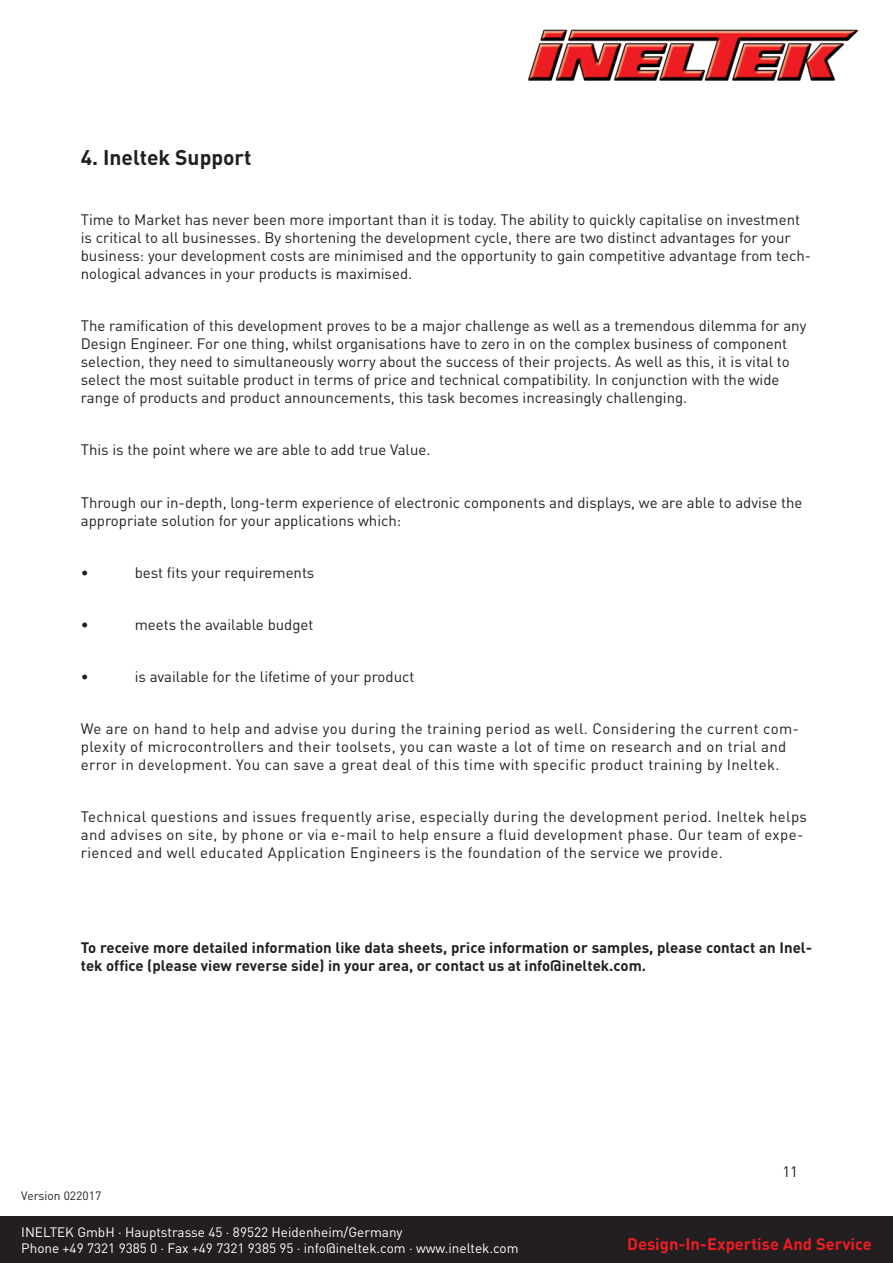
<style>
.page{position:relative;width:893px;height:1263px;background:#fff}
.page>*{position:absolute;margin:0;border:0;box-sizing:border-box;transform-origin:0 0}
.t1{font:700 21px "DINOT";color:#231f20}
.t2{font:700 16.5px "DINOT";color:#ed1d23}
.t3{font:15px/18px "DINOT";color:#231f20}
.t4{font:15px/18px "DINOT";letter-spacing:.025em;color:#231f20}
.t5{font:700 15px/18px "DINOT";color:#231f20}
.t6{font:13.5px/16.2px "DINOT";color:#fff}
.t7{font:12px "DINOT";color:#231f20}
</style>
<div class="page">
<div style="left:0;top:1216px;width:893px;height:47px;background:#231f20"></div>
<img style="left:527px;top:30px;width:332px;height:51px">
<h1 class="t1" style="left:81px;top:144px;width:172px">4. Ineltek Support</h1>
<p class="t3" style="left:81px;top:211px;width:732px">Time to Market has never been more important than it is today. The ability to quickly capitalise on investment is critical to all businesses. By shortening the development cycle, there are two distinct advantages for your business: your development costs are minimised and the opportunity to gain competitive advantage from tech&shy;nological advances in your products is maximised.</p>
<p class="t3" style="left:81px;top:317px;width:727px">The ramification of this development proves to be a major challenge as well as a tremendous dilemma for any Design Engineer. For one thing, whilst organisations have to zero in on the complex business of component selection, they need to simultaneously worry about the success of their projects. As well as this, it is vital to select the most suitable product in terms of price and technical compatibility. In conjunction with the wide range of products and product announcements, this task becomes increasingly challenging.</p>
<p class="t3" style="left:81px;top:441px;width:351px">This is the point where we are able to add true Value.</p>
<p class="t3" style="left:81px;top:493px;width:723px">Through our in-depth, long-term experience of electronic components and displays, we are able to advise the appropriate solution for your applications which:</p>
<p class="t3" style="left:81px;top:563px;width:9px">•</p>
<p class="t3" style="left:135px;top:563px;width:181px">best fits your requirements</p>
<p class="t3" style="left:81px;top:615px;width:9px">•</p>
<p class="t3" style="left:135px;top:615px;width:180px">meets the available budget</p>
<p class="t3" style="left:81px;top:667px;width:9px">•</p>
<p class="t3" style="left:135px;top:667px;width:281px">is available for the lifetime of your product</p>
<p class="t4" style="left:81px;top:719px;width:720px">We are on hand to help and advise you during the training period as well. Considering the current com&shy;plexity of microcontrollers and their toolsets, you can waste a lot of time on research and on trial and error in development. You can save a great deal of this time with specific product training by Ineltek.</p>
<p class="t4" style="left:81px;top:807px;width:728px">Technical questions and issues frequently arise, especially during the development period. Ineltek helps and advises on site, by phone or via e-mail to help ensure a fluid development phase. Our team of expe&shy;rienced and well educated Application Engineers is the foundation of the service we provide.</p>
<p class="t5" style="left:81px;top:938px;width:733px">To receive more detailed information like data sheets, price information or samples, please contact an Inel&shy;tek office (please view reverse side) in your area, or contact us at info@ineltek.com.</p>
<p class="t7" style="left:21px;top:1188px;width:82px">Version 022017</p>
<p class="t6" style="left:21px;top:1223px;width:499px">INELTEK GmbH · Hauptstrasse 45 · 89522 Heidenheim/Germany<br>Phone +49 7321 9385 0 · Fax +49 7321 9385 95 · info@ineltek.com · www.ineltek.com</p>
<p class="t3" style="left:782px;top:1162px;width:17px">11</p>
<p class="t2" style="left:627px;top:1233px;width:246px">Design-In-Expertise And Service</p>
</div>
